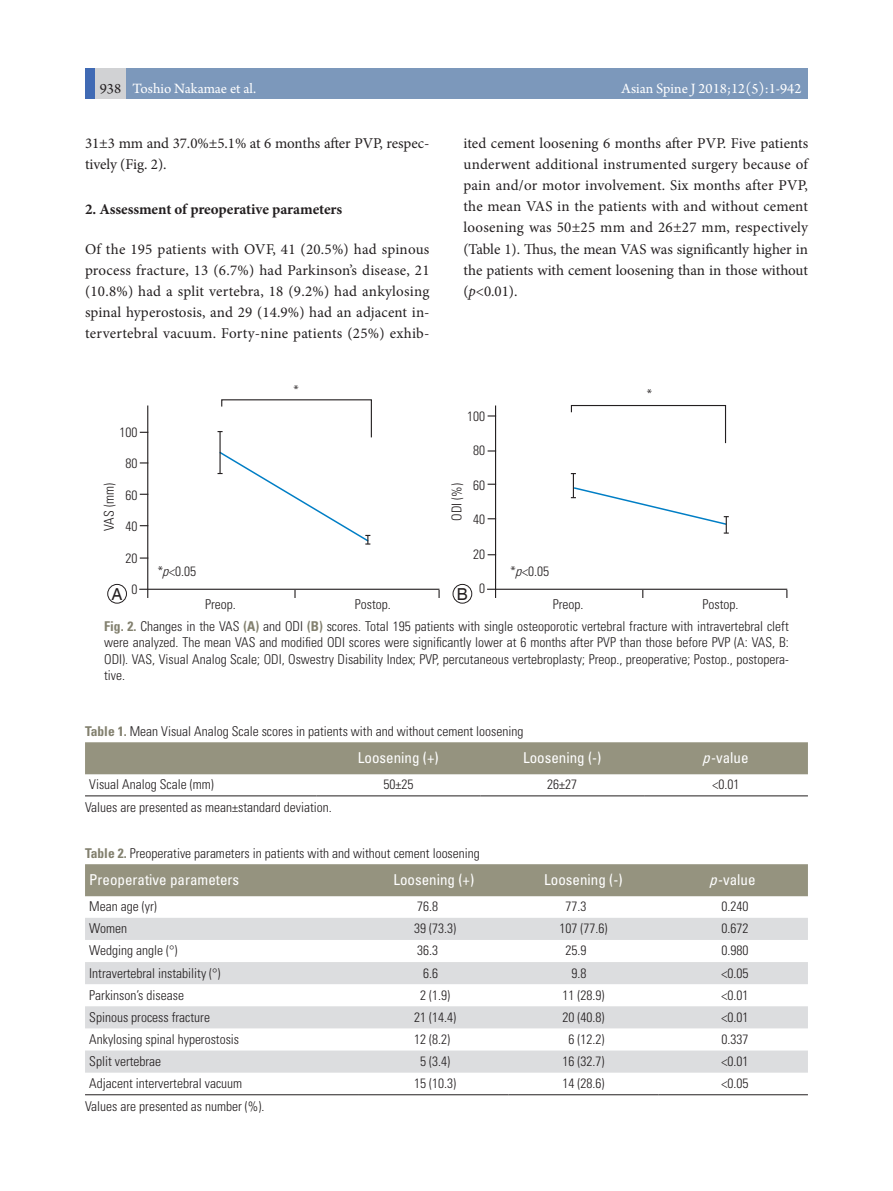
<style>
.page{position:relative;width:893px;height:1191px;background:#fff}
.page>*{position:absolute;margin:0;border:0;box-sizing:border-box;transform-origin:0 0}
.t1{font:16.5px "Helvetica";color:#231f20}
.본문_내용_첫문단{font:15px/21px "Minion Pro";color:#231f20;text-align:justify}
.표_머리행{font:condensed 15px "Univers LT Std";color:#fff}
.t2{font:15px "Arno Pro";color:#fff}
.본문_중제목{font:700 15px "Minion Pro";letter-spacing:-.01em;color:#231f20}
.표_그림설명{font:300 condensed 13.5px/16.2px "Univers LT Std";color:#231f20;text-align:justify}
.표_왼쪽행{font:300 condensed 13.5px "Univers LT Std";color:#231f20}
.표_본문{font:300 condensed 13.5px "Univers LT Std";color:#231f20}
.s1{color:#231f20}
.s2{font-style:italic}
.s3{font-weight:700;color:#82806e}
</style>
<div class="page">
<div style="left:85px;top:68px;width:58px;height:31px;background:#d1d2d4"></div>
<div style="left:126px;top:68px;width:682px;height:31px;background:#7c98bb"></div>
<div style="left:85px;top:68px;width:10px;height:31px;background:#406ab4"></div>
<div style="left:85px;top:742px;width:723px;height:32px;background:#95937f"></div>
<hr style="left:85px;top:795px;width:231px;height:1px;background:#231f20">
<hr style="left:316px;top:795px;width:164px;height:1px;background:#231f20">
<hr style="left:480px;top:795px;width:164px;height:1px;background:#231f20">
<hr style="left:644px;top:795px;width:164px;height:1px;background:#231f20">
<div style="left:85px;top:864px;width:723px;height:32px;background:#95937f"></div>
<svg style="left:85px;top:918px;width:723px;height:154px;fill:#dcdddf"></svg>
<hr style="left:85px;top:1094px;width:274px;height:1px;background:#231f20">
<hr style="left:359px;top:1094px;width:150px;height:1px;background:#231f20">
<hr style="left:509px;top:1094px;width:149px;height:1px;background:#231f20">
<hr style="left:658px;top:1094px;width:150px;height:1px;background:#231f20">
<svg style="left:438px;top:590px;width:2px;height:8px"></svg>
<hr style="left:147px;top:405px;width:1px;height:193px;background:#231f20">
<hr style="left:139px;top:588px;width:300px;height:2px;background:#231f20">
<svg style="left:294px;top:590px;width:2px;height:8px"></svg>
<hr style="left:219px;top:431px;width:2px;height:42px;background:#231f20">
<svg style="left:218px;top:450px;width:152px;height:94px"></svg>
<svg style="left:218px;top:399px;width:154px;height:39px"></svg>
<hr style="left:487px;top:588px;width:300px;height:2px;background:#231f20">
<hr style="left:495px;top:405px;width:1px;height:193px;background:#231f20">
<svg style="left:488px;top:483px;width:7px;height:2px"></svg>
<svg style="left:571px;top:473px;width:158px;height:60px"></svg>
<svg style="left:570px;top:405px;width:157px;height:39px"></svg>
<div style="left:108px;top:584px;width:19px;height:19px;border:1px solid #231f20;border-radius:50%"></div>
<div style="left:453px;top:584px;width:19px;height:19px;border:1px solid #231f20;border-radius:50%"></div>
<p class="t2" style="left:100px;top:80px;width:158px"><span class="s1">938</span> Toshio Nakamae et al.</p>
<p class="t2" style="left:621px;top:80px;width:182px">Asian Spine J 2018;12(5):1-942</p>
<p class="본문_내용_첫문단" style="left:85px;top:133px;width:346px">31±3 mm and 37.0%±5.1% at 6 months after PVP, respec&shy;tively (Fig. 2).</p>
<p class="본문_중제목" style="left:85px;top:198px;width:259px">2. Assessment of preoperative parameters</p>
<p class="본문_내용_첫문단" style="left:85px;top:238px;width:346px">Of the 195 patients with OVF, 41 (20.5%) had spinous process fracture, 13 (6.7%) had Parkinson’s disease, 21 (10.8%) had a split vertebra, 18 (9.2%) had ankylosing spinal hyperostosis, and 29 (14.9%) had an adjacent in&shy;tervertebral vacuum. Forty-nine patients (25%) exhib-</p>
<p class="표_그림설명" style="left:293px;top:382px;width:7px">*</p>
<p class="본문_내용_첫문단" style="left:463px;top:133px;width:346px">ited cement loosening 6 months after PVP. Five patients underwent additional instrumented surgery because of pain and/or motor involvement. Six months after PVP, the mean VAS in the patients with and without cement loosening was 50±25 mm and 26±27 mm, respectively (Table 1). Thus, the mean VAS was significantly higher in the patients with cement loosening than in those without (<span class="s2">p</span>&lt;0.01).</p>
<p class="표_그림설명" style="left:646px;top:386px;width:7px">*</p>
<p class="표_그림설명" style="left:467px;top:408px;width:19px">100</p>
<p class="표_그림설명" style="left:473px;top:442px;width:13px">80</p>
<p class="표_그림설명" style="left:473px;top:477px;width:13px">60</p>
<p class="표_그림설명" style="left:473px;top:511px;width:13px">40</p>
<p class="표_그림설명" style="left:473px;top:546px;width:13px">20</p>
<p class="표_그림설명" style="left:479px;top:580px;width:7px">0</p>
<p class="표_그림설명" style="left:119px;top:424px;width:19px">100</p>
<p class="표_그림설명" style="left:125px;top:455px;width:13px">80</p>
<p class="표_그림설명" style="left:125px;top:487px;width:13px">60</p>
<p class="표_그림설명" style="left:125px;top:518px;width:13px">40</p>
<p class="표_그림설명" style="left:125px;top:550px;width:13px">20</p>
<p class="표_그림설명" style="left:131px;top:581px;width:7px">0</p>
<p class="표_그림설명" style="left:449px;top:521px;width:39px;rotate:-90deg">ODI (%)</p>
<p class="표_그림설명" style="left:101px;top:531px;width:49px;rotate:-90deg">VAS (mm)</p>
<p class="표_그림설명" style="left:157px;top:563px;width:40px">*<span class="s2">p</span>&lt;0.05</p>
<p class="t1" style="left:112px;top:584px;width:13px">A</p>
<p class="t1" style="left:457px;top:584px;width:13px">B</p>
<p class="표_그림설명" style="left:205px;top:596px;width:32px">Preop.</p>
<p class="표_그림설명" style="left:355px;top:596px;width:37px">Postop.</p>
<p class="표_그림설명" style="left:510px;top:563px;width:40px">*<span class="s2">p</span>&lt;0.05</p>
<p class="표_그림설명" style="left:553px;top:596px;width:32px">Preop.</p>
<p class="표_그림설명" style="left:703px;top:596px;width:37px">Postop.</p>
<p class="표_그림설명" style="left:104px;top:618px;width:686px"><span class="s3">Fig. 2.</span> Changes in the VAS <span class="s3">(A)</span> and ODI <span class="s3">(B)</span> scores. Total 195 patients with single osteoporotic vertebral fracture with intravertebral cleft were analyzed. The mean VAS and modified ODI scores were significantly lower at 6 months after PVP than those before PVP (A: VAS, B:<br>ODI). VAS, Visual Analog Scale; ODI, Oswestry Disability Index; PVP, percutaneous vertebroplasty; Preop., preoperative; Postop., postopera&shy;tive.</p>
<p class="표_그림설명" style="left:85px;top:723px;width:440px"><span class="s3">Table 1.</span> Mean Visual Analog Scale scores in patients with and without cement loosening</p>
<p class="표_머리행" style="left:358px;top:748px;width:82px">Loosening (+)</p>
<p class="표_머리행" style="left:523px;top:748px;width:80px">Loosening (-)</p>
<p class="표_머리행" style="left:702px;top:748px;width:48px"><span class="s2">p</span>-value</p>
<p class="표_왼쪽행" style="left:89px;top:776px;width:126px">Visual Analog Scale (mm)</p>
<p class="표_본문" style="left:383px;top:776px;width:31px">50±25</p>
<p class="표_본문" style="left:547px;top:776px;width:31px">26±27</p>
<p class="표_본문" style="left:712px;top:776px;width:28px">&lt;0.01</p>
<p class="표_그림설명" style="left:85px;top:798px;width:248px">Values are presented as mean±standard deviation.</p>
<p class="표_그림설명" style="left:85px;top:845px;width:396px"><span class="s3">Table 2.</span> Preoperative parameters in patients with and without cement loosening</p>
<p class="표_머리행" style="left:89px;top:870px;width:151px">Preoperative parameters</p>
<p class="표_머리행" style="left:393px;top:870px;width:82px">Loosening (+)</p>
<p class="표_머리행" style="left:544px;top:870px;width:80px">Loosening (-)</p>
<p class="표_머리행" style="left:709px;top:870px;width:48px"><span class="s2">p</span>-value</p>
<p class="표_왼쪽행" style="left:89px;top:898px;width:69px">Mean age (yr)</p>
<p class="표_본문" style="left:417px;top:898px;width:22px">76.8</p>
<p class="표_본문" style="left:566px;top:898px;width:22px">77.3</p>
<p class="표_본문" style="left:721px;top:898px;width:28px">0.240</p>
<p class="표_왼쪽행" style="left:89px;top:920px;width:39px">Women</p>
<p class="표_본문" style="left:414px;top:920px;width:43px">39 (73.3)</p>
<p class="표_본문" style="left:560px;top:920px;width:49px">107 (77.6)</p>
<p class="표_본문" style="left:721px;top:920px;width:28px">0.672</p>
<p class="표_왼쪽행" style="left:89px;top:942px;width:90px">Wedging angle (°)</p>
<p class="표_본문" style="left:417px;top:942px;width:22px">36.3</p>
<p class="표_본문" style="left:566px;top:942px;width:22px">25.9</p>
<p class="표_본문" style="left:721px;top:942px;width:28px">0.980</p>
<p class="표_왼쪽행" style="left:89px;top:964px;width:133px">Intravertebral instability (°)</p>
<p class="표_본문" style="left:423px;top:964px;width:16px">6.6</p>
<p class="표_본문" style="left:572px;top:964px;width:16px">9.8</p>
<p class="표_본문" style="left:721px;top:964px;width:28px">&lt;0.05</p>
<p class="표_왼쪽행" style="left:89px;top:986px;width:96px">Parkinson’s disease</p>
<p class="표_본문" style="left:420px;top:986px;width:31px">2 (1.9)</p>
<p class="표_본문" style="left:563px;top:986px;width:43px">11 (28.9)</p>
<p class="표_본문" style="left:721px;top:986px;width:28px">&lt;0.01</p>
<p class="표_왼쪽행" style="left:89px;top:1009px;width:122px">Spinous process fracture</p>
<p class="표_본문" style="left:414px;top:1009px;width:43px">21 (14.4)</p>
<p class="표_본문" style="left:563px;top:1009px;width:43px">20 (40.8)</p>
<p class="표_본문" style="left:721px;top:1009px;width:28px">&lt;0.01</p>
<p class="표_왼쪽행" style="left:89px;top:1031px;width:151px">Ankylosing spinal hyperostosis</p>
<p class="표_본문" style="left:414px;top:1031px;width:37px">12 (8.2)</p>
<p class="표_본문" style="left:569px;top:1031px;width:37px">6 (12.2)</p>
<p class="표_본문" style="left:721px;top:1031px;width:28px">0.337</p>
<p class="표_왼쪽행" style="left:89px;top:1053px;width:73px">Split vertebrae</p>
<p class="표_본문" style="left:420px;top:1053px;width:31px">5 (3.4)</p>
<p class="표_본문" style="left:563px;top:1053px;width:43px">16 (32.7)</p>
<p class="표_본문" style="left:721px;top:1053px;width:28px">&lt;0.01</p>
<p class="표_왼쪽행" style="left:89px;top:1075px;width:154px">Adjacent intervertebral vacuum</p>
<p class="표_본문" style="left:414px;top:1075px;width:43px">15 (10.3)</p>
<p class="표_본문" style="left:563px;top:1075px;width:43px">14 (28.6)</p>
<p class="표_본문" style="left:721px;top:1075px;width:28px">&lt;0.05</p>
<p class="표_그림설명" style="left:85px;top:1097px;width:181px">Values are presented as number (%).</p>
</div>
